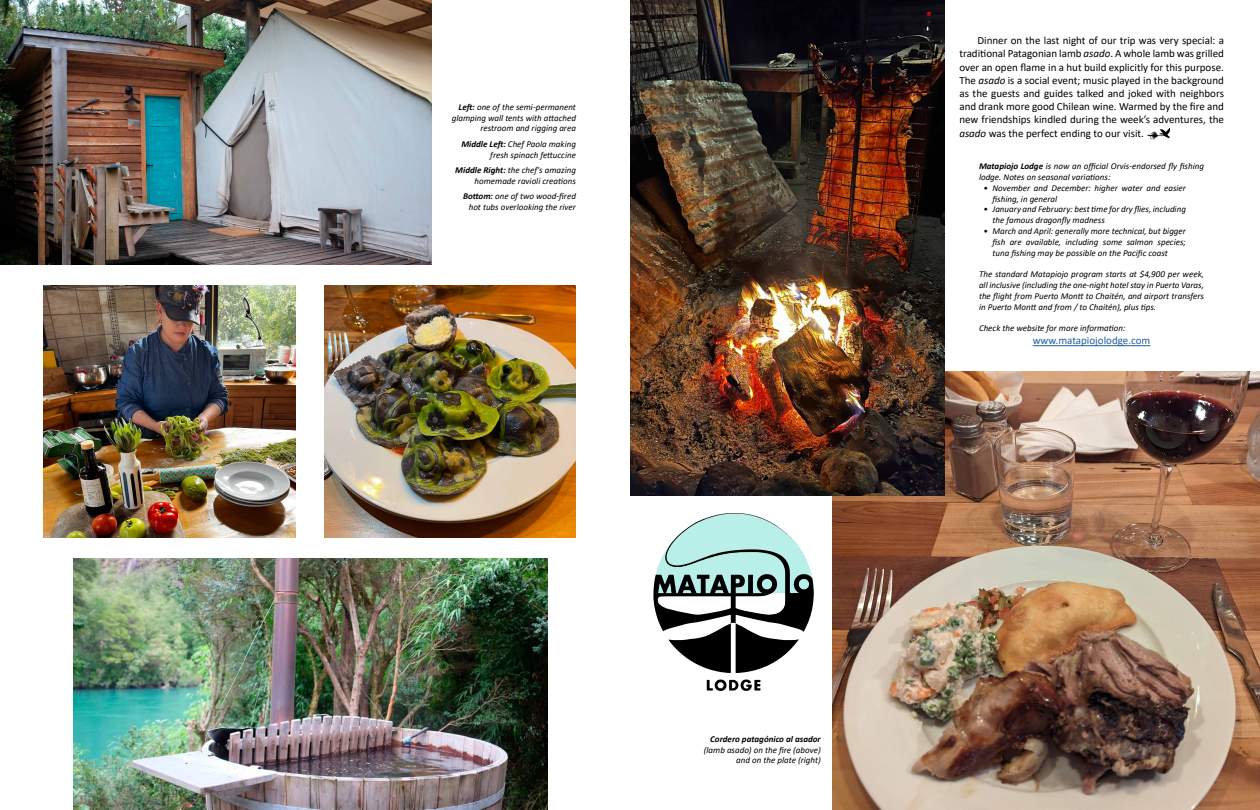
<style>
.page{position:relative;width:1260px;height:810px;background:#fff}
.page>*{position:absolute;margin:0;border:0;box-sizing:border-box;transform-origin:0 0}
.t1{font:11px/13.2px "Calibri";color:#000;text-align:justify}
.t2{font:11px "Calibri";color:#215e9e}
.t3{font:italic 9px/10.8px "Calibri";color:#000;text-align:right}
.t4{font:italic 700 9px "Calibri";color:#000}
.s1{font-weight:700}
.s2{font-style:italic}
</style>
<div class="page">
<img style="left:832px;top:372px;width:428px;height:438px">
<img style="left:630px;top:0;width:315px;height:496px">
<svg style="left:707px;top:680px;width:53px;height:11px"></svg>
<svg style="left:654px;top:513px;width:160px;height:160px"></svg>
<img style="left:0;top:0;width:432px;height:264px">
<img style="left:74px;top:559px;width:473px;height:251px">
<img style="left:44px;top:285px;width:252px;height:252px">
<img style="left:324px;top:285px;width:252px;height:252px">
<hr style="left:1033px;top:345px;width:117px;height:1px;background:#215e9e">
<img style="left:1147px;top:128px;width:23px;height:12px">
<p class="t3" style="left:452px;top:101px;width:126px"><span class="s1">Left:</span> one of the semi-permanent glamping wall tents with attached restroom and rigging area</p>
<p class="t3" style="left:461px;top:138px;width:116px"><span class="s1">Middle Left:</span> Chef Paola making fresh spinach fettuccine</p>
<p class="t3" style="left:455px;top:164px;width:122px"><span class="s1">Middle Right:</span> the chef's amazing homemade ravioli creations</p>
<p class="t3" style="left:463px;top:190px;width:115px"><span class="s1">Bottom:</span> one of two wood-fired hot tubs overlooking the river</p>
<p class="t1" style="left:959px;top:34px;width:266px;text-indent:18px">Dinner on the last night of our trip was very special: a traditional Patagonian lamb <span class="s2">asado</span>. A whole lamb was grilled over an open flame in a hut build explicitly for this purpose.<br>The <span class="s2">asado</span> is a social event; music played in the background as the guests and guides talked and joked with neighbors and drank more good Chilean wine. Warmed by the fire and new friendships kindled during the week’s adventures, the <span class="s2">asado</span> was the perfect ending to our visit.</p>
<p class="t3" style="left:979px;top:160px;width:226px;text-align:left"><span class="s1">Matapiojo Lodge</span> is now an official Orvis-endorsed fly fishing lodge. Notes on seasonal variations:</p>
<p class="t3" style="left:993px;top:182px;width:195px;text-align:left;text-indent:-9px">• November and December: higher water and easier fishing, in general</p>
<p class="t3" style="left:993px;top:204px;width:195px;text-align:left;text-indent:-9px">• January and February: best time for dry flies, including the famous dragonfly madness</p>
<p class="t3" style="left:993px;top:225px;width:195px;text-align:justify;text-indent:-9px">• March and April: generally more technical, but bigger fish are available, including some salmon species; tuna fishing may be possible on the Pacific coast</p>
<p class="t3" style="left:979px;top:268px;width:227px;text-align:justify">The standard Matapiojo program starts at $4,900 per week, all inclusive (including the one-night hotel stay in Puerto Varas, the flight from Puerto Montt to Chaitén, and airport transfers in Puerto Montt and from / to Chaitén), plus tips.</p>
<p class="t3" style="left:979px;top:322px;width:148px">Check the website for more information:</p>
<p class="t2" style="left:1033px;top:333px;width:119px">www.matapiojolodge.com</p>
<p class="t4" style="left:710px;top:732px;width:112px">Cordero patagónico al asador</p>
<p class="t3" style="left:704px;top:744px;width:119px">(lamb asado) on the fire (above) and on the plate (right)</p>
</div>
